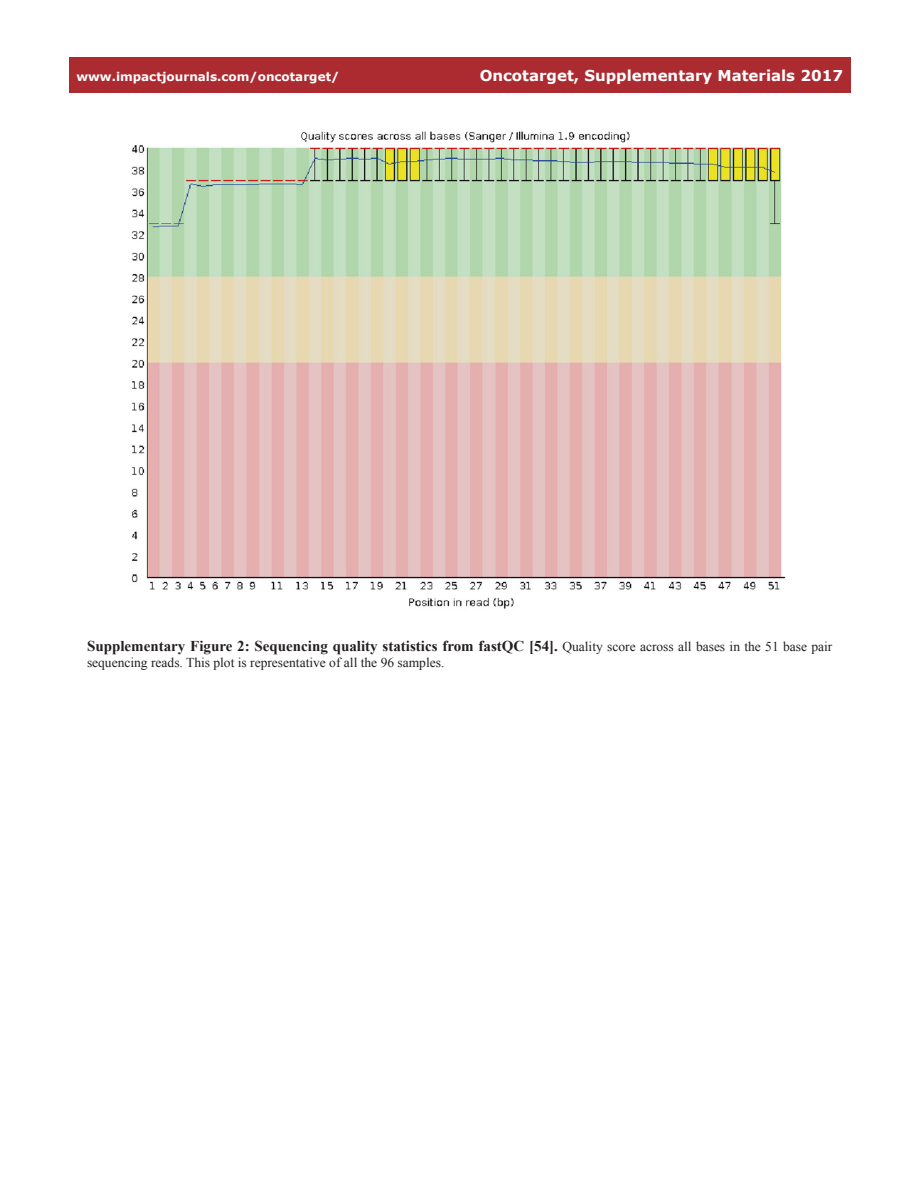
<style>
.page{position:relative;width:918px;height:1188px;background:#fff}
.page>*{position:absolute;margin:0;border:0;box-sizing:border-box;transform-origin:0 0}
.figuretext{font:700 15px "Times New Roman";color:#231f20}
.t1{font:700 15px "Verdana";color:#fff}
.figuretext-2{font:13.5px "Times New Roman";color:#231f20}
.t2{font:700 12px "Verdana";color:#fff}
.s1{font-weight:400;font-size:13.5px}
</style>
<div class="page">
<div style="left:69px;top:57px;width:781px;height:36px;background:#ac2b31"></div>
<img style="left:131px;top:131px;width:655px;height:478px">
<p class="t2" style="left:76px;top:68px;width:264px">www.impactjournals.com/oncotarget/</p>
<p class="t1" style="left:480px;top:65px;width:365px">Oncotarget, Supplementary Materials 2017</p>
<p class="figuretext" style="left:87px;top:636px;width:747px">Supplementary Figure 2: Sequencing quality statistics from fastQC [54]. <span class="s1">Quality score across all bases in the 51 base pair</span></p>
<p class="figuretext-2" style="left:87px;top:654px;width:359px">sequencing reads. This plot is representative of all the 96 samples.</p>
</div>
